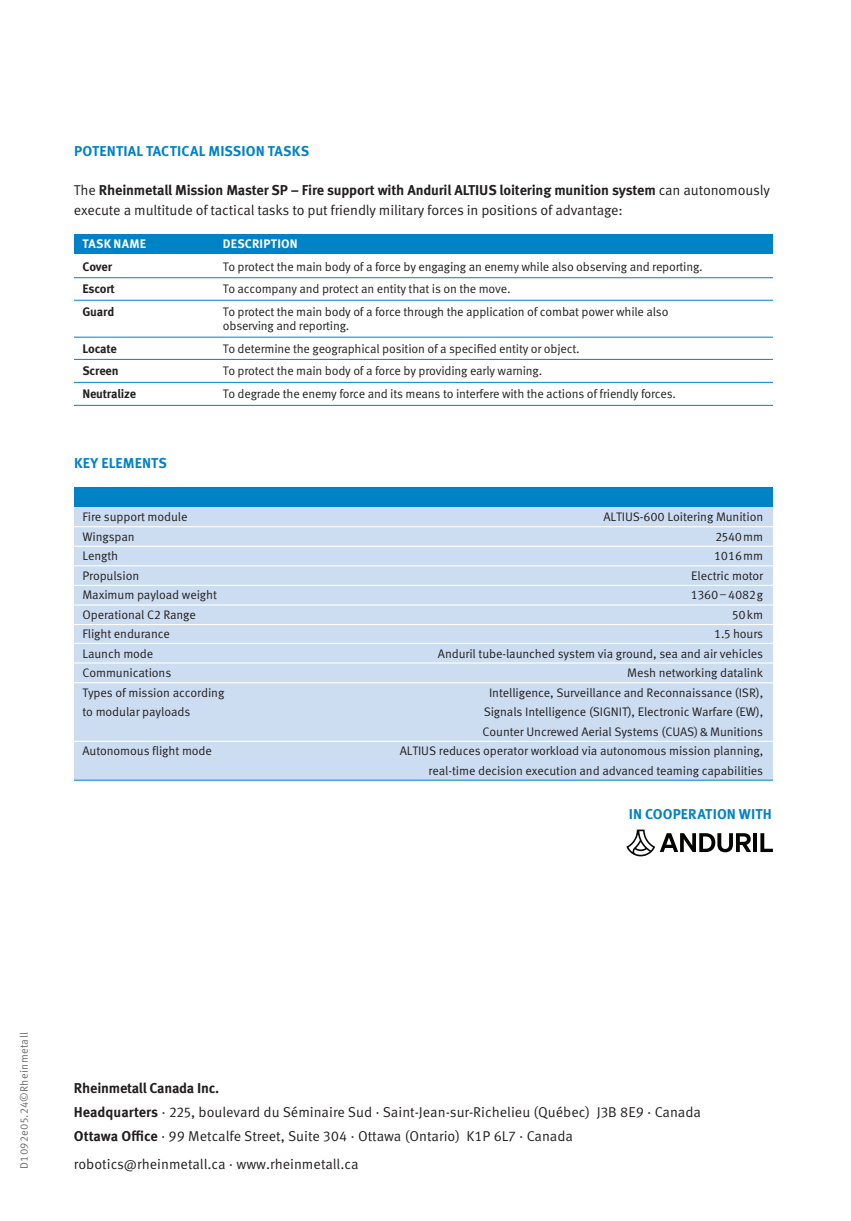
<style>
.page{position:relative;width:851px;height:1221px;background:#fff}
.page>*{position:absolute;margin:0;border:0;box-sizing:border-box;transform-origin:0 0}
.t1{font:14.25px/23.7px "Meta Pro Norm";letter-spacing:-.005em;color:#231f20}
.t2{font:700 14.25px "Meta Pro";letter-spacing:-.015em;color:#231f20}
.t3{font:700 14.25px "Meta Pro";letter-spacing:.01em;color:#0082c7}
.t4{font:12.3px/19.5px "Meta Pro Norm";letter-spacing:-.01em;color:#231f20}
.t5{font:700 12.3px "Meta Pro";letter-spacing:-.015em;color:#231f20}
.t6{font:700 12.3px "Meta Pro";letter-spacing:.015em;color:#fff}
.t7{font:10.8px "Meta Pro Norm";letter-spacing:.03em;color:#6c6d70}
.s1{font-family:"Meta Pro Norm";font-weight:400}
.s2{font-family:"Meta Pro";font-weight:700}
</style>
<div class="page">
<div style="left:74px;top:234px;width:698px;height:19px;background:#0082c7"></div>
<hr style="left:74px;top:277px;width:698px;height:1px;background:#0082c7">
<hr style="left:74px;top:300px;width:698px;height:1px;background:#0082c7">
<hr style="left:74px;top:359px;width:698px;height:1px;background:#0082c7">
<hr style="left:74px;top:337px;width:698px;height:1px;background:#0082c7">
<hr style="left:74px;top:382px;width:698px;height:1px;background:#0082c7">
<hr style="left:74px;top:405px;width:698px;height:1px;background:#0082c7">
<div style="left:74px;top:504px;width:698px;height:276px;background:#ccddf1"></div>
<div style="left:74px;top:487px;width:698px;height:20px;background:#0082c7"></div>
<hr style="left:74px;top:642px;width:698px;height:2px;background:#fff">
<hr style="left:74px;top:662px;width:698px;height:1px;background:#fff">
<hr style="left:74px;top:526px;width:698px;height:1px;background:#fff">
<hr style="left:74px;top:545px;width:698px;height:2px;background:#fff">
<hr style="left:74px;top:565px;width:698px;height:1px;background:#fff">
<hr style="left:74px;top:585px;width:698px;height:1px;background:#fff">
<hr style="left:74px;top:604px;width:698px;height:1px;background:#fff">
<hr style="left:74px;top:624px;width:698px;height:1px;background:#fff">
<hr style="left:74px;top:682px;width:698px;height:1px;background:#fff">
<hr style="left:74px;top:740px;width:698px;height:2px;background:#fff">
<hr style="left:74px;top:779px;width:698px;height:1px;background:#0082c7">
<hr style="left:753px;top:833px;width:4px;height:19px;background:#040503">
<svg style="left:760px;top:833px;width:12px;height:19px"></svg>
<svg style="left:626px;top:829px;width:125px;height:27px"></svg>
<p class="t3" style="left:74px;top:140px;width:237px">POTENTIAL TACTICAL MISSION TASKS</p>
<p class="t2" style="left:74px;top:179px;width:697px"><span class="s1">The</span> Rheinmetall Mission Master SP – Fire support with Anduril ALTIUS loitering munition system <span class="s1">can autonomously</span></p>
<p class="t1" style="left:74px;top:197px;width:550px">execute a multitude of tactical tasks to put friendly military forces in positions of advantage:</p>
<p class="t6" style="left:82px;top:234px;width:65px">TASK NAME</p>
<p class="t6" style="left:223px;top:234px;width:76px">DESCRIPTION</p>
<p class="t5" style="left:82px;top:256px;width:31px">Cover</p>
<p class="t4" style="left:223px;top:256px;width:481px">To protect the main body of a force by engaging an enemy while also observing and reporting.</p>
<p class="t5" style="left:82px;top:279px;width:34px">Escort</p>
<p class="t4" style="left:223px;top:278px;width:289px">To accompany and protect an entity that is on the move.</p>
<p class="t5" style="left:82px;top:301px;width:33px">Guard</p>
<p class="t4" style="left:223px;top:303px;width:447px;line-height:14.7px">To protect the main body of a force through the application of combat power while also observing and reporting.</p>
<p class="t5" style="left:82px;top:339px;width:36px">Locate</p>
<p class="t4" style="left:223px;top:338px;width:358px">To determine the geographical position of a specified entity or object.</p>
<p class="t5" style="left:82px;top:361px;width:38px">Screen</p>
<p class="t4" style="left:223px;top:360px;width:321px">To protect the main body of a force by providing early warning.</p>
<p class="t5" style="left:82px;top:384px;width:55px">Neutralize</p>
<p class="t4" style="left:223px;top:383px;width:454px">To degrade the enemy force and its means to interfere with the actions of friendly forces.</p>
<p class="t3" style="left:74px;top:452px;width:94px">KEY ELEMENTS</p>
<p class="t4" style="left:82px;top:506px;width:107px">Fire support module</p>
<p class="t4" style="left:603px;top:506px;width:161px">ALTIUS-600 Loitering Munition</p>
<p class="t4" style="left:82px;top:526px;width:54px">Wingspan</p>
<p class="t4" style="left:715px;top:526px;width:49px">2540mm</p>
<p class="t4" style="left:82px;top:545px;width:37px">Length</p>
<p class="t4" style="left:714px;top:545px;width:51px">1016mm</p>
<p class="t4" style="left:82px;top:565px;width:58px">Propulsion</p>
<p class="t4" style="left:691px;top:565px;width:73px">Electric motor</p>
<p class="t4" style="left:82px;top:584px;width:136px">Maximum payload weight</p>
<p class="t4" style="left:690px;top:584px;width:74px">1360–4082g</p>
<p class="t4" style="left:82px;top:604px;width:115px">Operational C2 Range</p>
<p class="t4" style="left:732px;top:604px;width:32px">50km</p>
<p class="t4" style="left:82px;top:623px;width:89px">Flight endurance</p>
<p class="t4" style="left:714px;top:623px;width:51px">1.5 hours</p>
<p class="t4" style="left:82px;top:643px;width:72px">Launch mode</p>
<p class="t4" style="left:438px;top:643px;width:327px">Anduril tube-launched system via ground, sea and air vehicles</p>
<p class="t4" style="left:82px;top:662px;width:90px">Communications</p>
<p class="t4" style="left:627px;top:662px;width:137px">Mesh networking datalink</p>
<p class="t4" style="left:82px;top:682px;width:143px">Types of mission according</p>
<p class="t4" style="left:489px;top:682px;width:275px">Intelligence, Surveillance and Reconnaissance (ISR),</p>
<p class="t4" style="left:82px;top:701px;width:109px">to modular payloads</p>
<p class="t4" style="left:482px;top:701px;width:282px">Signals Intelligence (SIGNIT), Electronic Warfare (EW),<br>Counter Uncrewed Aerial Systems (CUAS) &amp; Munitions</p>
<p class="t4" style="left:82px;top:740px;width:131px">Autonomous flight mode</p>
<p class="t4" style="left:399px;top:740px;width:365px;text-align:right">ALTIUS reduces operator workload via autonomous mission planning, real-time decision execution and advanced teaming capabilities</p>
<p class="t3" style="left:628px;top:803px;width:144px">IN COOPERATION WITH</p>
<p class="t7" style="left:16px;top:1168px;width:138px;rotate:-90deg">D1092e05.24©Rheinmetall</p>
<p class="t2" style="left:74px;top:1076px;width:147px">Rheinmetall Canada Inc.</p>
<p class="t1" style="left:74px;top:1098px;width:628px"><span class="s2">Headquarters</span> · 225, boulevard du Séminaire Sud · Saint-Jean-sur-Richelieu (Québec) J3B 8E9 · Canada<br><span class="s2">Ottawa Office</span> · 99 Metcalfe Street, Suite 304 · Ottawa (Ontario) K1P 6L7 · Canada</p>
<p class="t1" style="left:74px;top:1150px;width:286px">robotics@rheinmetall.ca · www.rheinmetall.ca</p>
</div>
